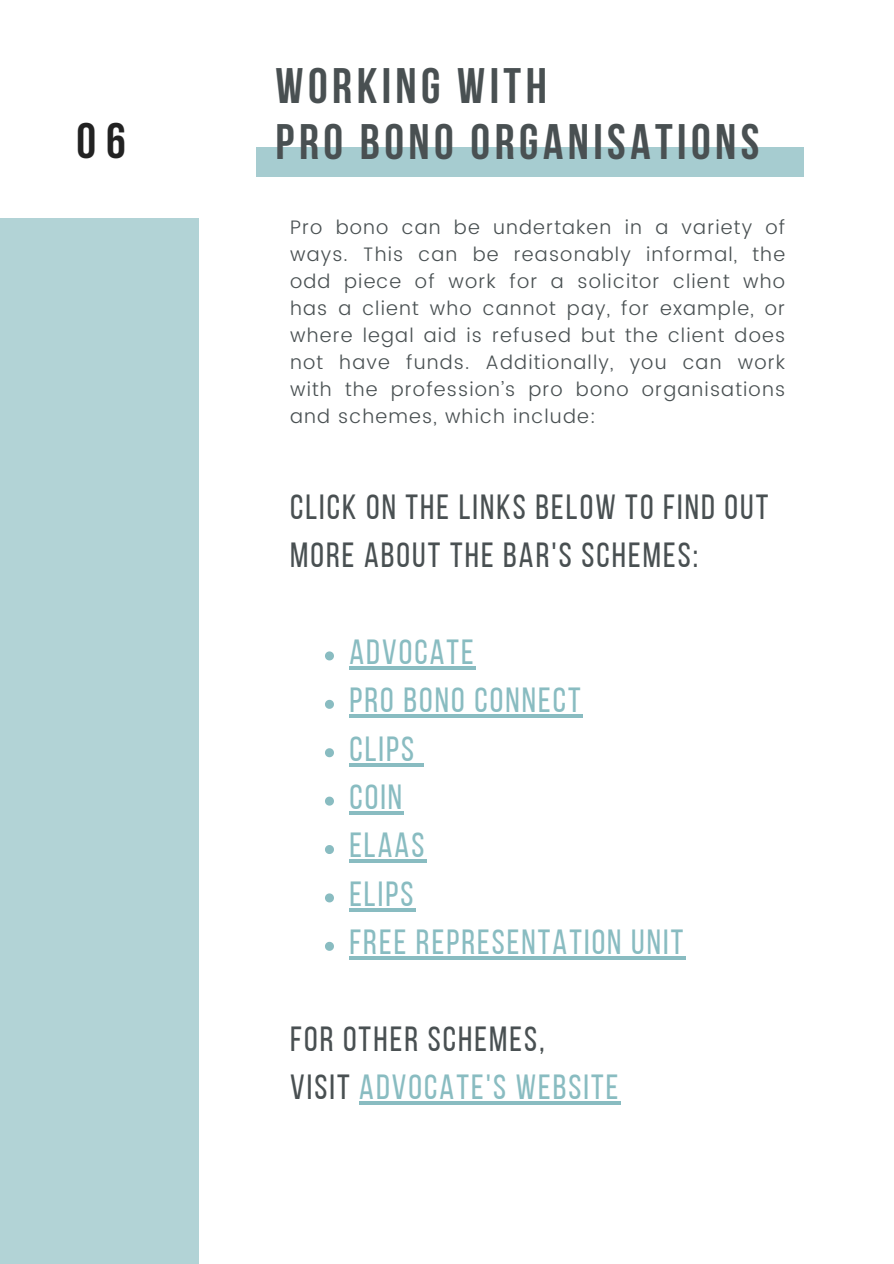
<style>
.page{position:relative;width:894px;height:1264px;background:#fff}
.page>*{position:absolute;margin:0;border:0;box-sizing:border-box;transform-origin:0 0}
.t1{font:700 49.65px/56.2px "Bebas Neue";letter-spacing:.09em;color:#495052}
.t2{font:700 49.65px "Bebas Neue";color:#222}
.t3{font:34.8px/48.3px "Bebas Neue";letter-spacing:.06em;color:#495052}
.t4{font:34.8px "Bebas Neue";letter-spacing:.06em;color:#89bcc1}
.t5{font:300 19.5px/27px "Poppins";letter-spacing:.06em;color:#495052;text-align:justify}
.s1{color:#89bcc1}
</style>
<div class="page">
<div style="left:256px;top:148px;width:548px;height:29px;background:#a6ccd0"></div>
<svg style="left:325px;top:651px;width:9px;height:9px"></svg>
<hr style="left:349px;top:666px;width:126px;height:3px;background:#89bcc1">
<svg style="left:325px;top:699px;width:9px;height:9px"></svg>
<hr style="left:349px;top:714px;width:233px;height:3px;background:#89bcc1">
<svg style="left:325px;top:748px;width:9px;height:9px"></svg>
<svg style="left:349px;top:763px;width:67px;height:3px"></svg>
<svg style="left:416px;top:763px;width:8px;height:3px"></svg>
<svg style="left:325px;top:796px;width:9px;height:9px"></svg>
<hr style="left:349px;top:811px;width:55px;height:3px;background:#89bcc1">
<svg style="left:325px;top:845px;width:9px;height:9px"></svg>
<hr style="left:349px;top:859px;width:77px;height:4px;background:#89bcc1">
<svg style="left:325px;top:893px;width:9px;height:9px"></svg>
<hr style="left:349px;top:908px;width:66px;height:3px;background:#89bcc1">
<svg style="left:325px;top:941px;width:9px;height:9px"></svg>
<hr style="left:349px;top:956px;width:336px;height:3px;background:#89bcc1">
<hr style="left:359px;top:1101px;width:224px;height:3px;background:#89bcc1">
<hr style="left:583px;top:1101px;width:37px;height:3px;background:#89bcc1">
<div style="left:0;top:218px;width:198px;height:1045px;background:#b2d3d6"></div>
<p class="t2" style="left:77px;top:120px;width:51px">06</p>
<h1 class="t1" style="left:275px;top:62px;width:485px">WORKING WITH<br>PRO BONO ORGANISATIONS</h1>
<p class="t5" style="left:290px;top:214px;width:496px">Pro bono can be undertaken in a variety of ways. This can be reasonably informal, the odd piece of work for a solicitor client who has a client who cannot pay, for example, or where legal aid is refused but the client does not have funds. Additionally, you can work with the profession’s pro bono organisations and schemes, which include:</p>
<p class="t3" style="left:290px;top:486px;width:479px">CLICK ON THE LINKS BELOW TO FIND OUT<br>MORE ABOUT THE BAR'S SCHEMES:</p>
<p class="t4" style="left:349px;top:637px;width:126px">ADVOCATE</p>
<p class="t4" style="left:349px;top:686px;width:233px">PRO BONO CONNECT</p>
<h2 class="t4" style="left:349px;top:734px;width:66px">CLIPS</h2>
<p class="t4" style="left:349px;top:783px;width:54px">COIN</p>
<p class="t4" style="left:349px;top:831px;width:77px">ELAAS</p>
<p class="t4" style="left:349px;top:879px;width:66px">ELIPS</p>
<p class="t4" style="left:349px;top:928px;width:335px">FREE REPRESENTATION UNIT</p>
<p class="t3" style="left:290px;top:1018px;width:330px">FOR OTHER SCHEMES,<br>VISIT <span class="s1">ADVOCATE'S WEBSITE</span></p>
</div>
